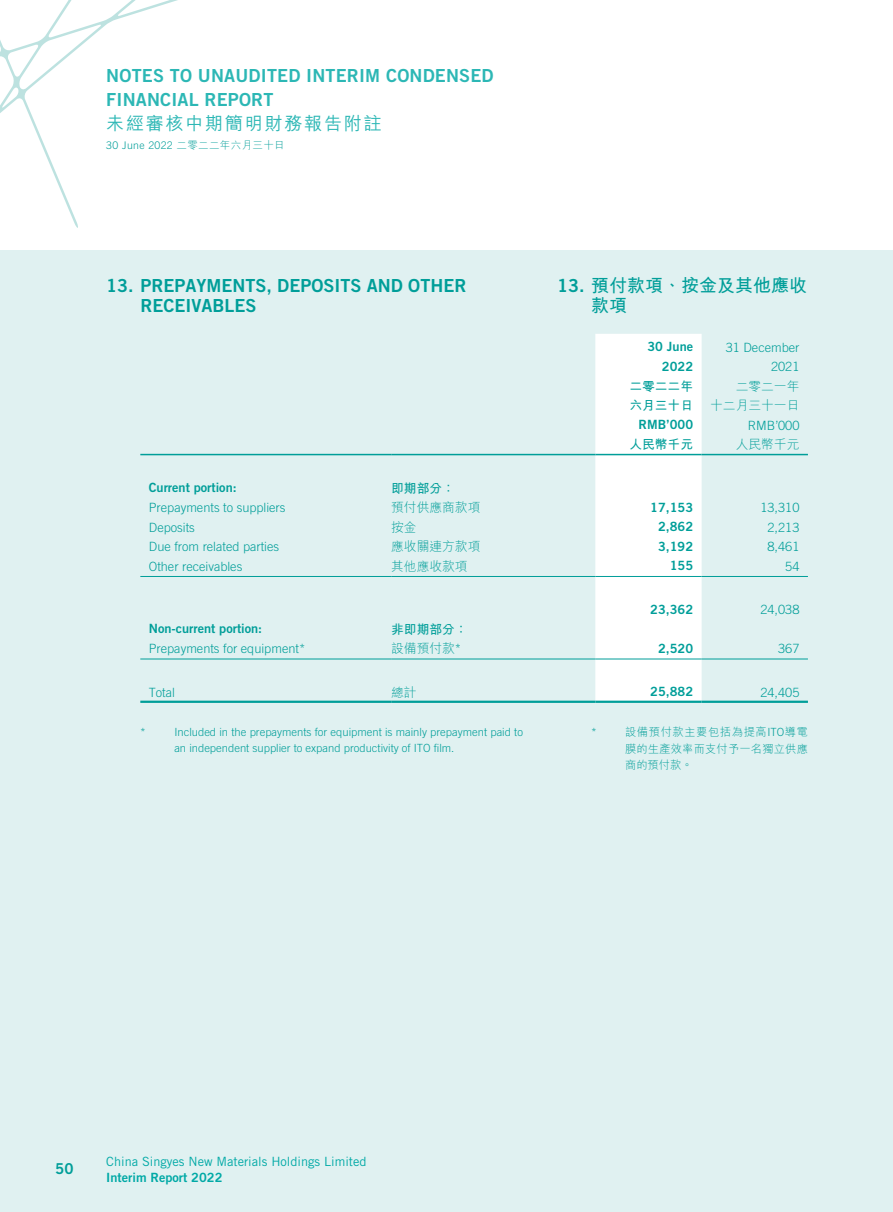
<style>
.page{position:relative;width:893px;height:1212px;background:#fff}
.page>*{position:absolute;margin:0;border:0;box-sizing:border-box;transform-origin:0 0}
.t1{font:18px/24px "Trade Gothic LT Std Bd 2";letter-spacing:.01em;color:#2cb7b5}
.t2{font:18px/19.5px "Trade Gothic LT Std Bd 2";color:#009e99}
.t3{font:700 18px/19.5px "M Hei HK";color:#009e99}
.t4{font:500 18px "M Hei HK";letter-spacing:.1em;color:#2cb7b5}
.t5{font:15px "Trade Gothic LT Std Bd 2";color:#009e99}
.t6{font:300 12.75px/19.5px "Trade Gothic LT Std";color:#009e99;text-align:right}
.t7{font:12.75px/19.5px "Trade Gothic LT Std Bd 2";color:#009e99;text-align:right}
.t8{font:300 12.75px/19.5px "M Hei HK";color:#009e99;text-align:right}
.t9{font:12.75px "Trade Gothic LT Std";color:#00a9a6}
.t10{font:700 12.75px/19.5px "M Hei HK";color:#009e99}
.t11{font:12.75px "Trade Gothic LT Std Bd 2";color:#00a9a6}
.t12{font:300 11.25px/16.5px "Trade Gothic LT Std";color:#009e99}
.t13{font:300 11.25px/16.5px "M Hei HK";letter-spacing:.015em;color:#009e99;text-align:justify}
.t14{font:300 10.5px "Trade Gothic LT Std";letter-spacing:.035em;color:#009e99}
.s1{font-family:"M Hei HK"}
.s2{font-family:"Trade Gothic LT Std Bd 2";font-weight:400}
.s3{font-family:"Trade Gothic LT Std"}
</style>
<div class="page">
<svg style="left:0;top:0;width:178px;height:228px"></svg>
<div style="left:0;top:251px;width:893px;height:961px;background:#e0f1f1"></div>
<div style="left:595px;top:334px;width:107px;height:367px;background:#fff"></div>
<hr style="left:140px;top:454px;width:251px;height:1px;background:#009e99">
<hr style="left:391px;top:454px;width:204px;height:1px;background:#009e99">
<hr style="left:595px;top:454px;width:107px;height:1px;background:#009e99">
<hr style="left:702px;top:454px;width:106px;height:1px;background:#009e99">
<hr style="left:140px;top:576px;width:251px;height:1px;background:#009e99">
<hr style="left:391px;top:576px;width:204px;height:1px;background:#009e99">
<hr style="left:595px;top:576px;width:107px;height:1px;background:#009e99">
<hr style="left:702px;top:576px;width:106px;height:1px;background:#009e99">
<hr style="left:140px;top:659px;width:251px;height:1px;background:#009e99">
<hr style="left:391px;top:659px;width:204px;height:1px;background:#009e99">
<hr style="left:595px;top:659px;width:107px;height:1px;background:#009e99">
<hr style="left:702px;top:659px;width:106px;height:1px;background:#009e99">
<hr style="left:140px;top:701px;width:251px;height:2px;background:#009e99">
<hr style="left:391px;top:701px;width:204px;height:2px;background:#009e99">
<hr style="left:595px;top:701px;width:107px;height:2px;background:#009e99">
<hr style="left:702px;top:701px;width:106px;height:2px;background:#009e99">
<h1 class="t1" style="left:106px;top:63px;width:389px">NOTES TO UNAUDITED INTERIM CONDENSED<br>FINANCIAL REPORT</h1>
<h1 class="t4" style="left:106px;top:110px;width:277px">未經審核中期簡明財務報告附註</h1>
<p class="t14" style="left:106px;top:139px;width:180px">30 June 2022 <span class="s1">二零二二年六月三十日</span></p>
<h1 class="t2" style="left:140px;top:276px;width:327px;text-indent:-34px">13. PREPAYMENTS, DEPOSITS AND OTHER<br>RECEIVABLES</h1>
<h1 class="t3" style="left:591px;top:275px;width:217px;text-indent:-34px"><span class="s2">13.</span> 預付款項、按金及其他應收款項</h1>
<p class="t7" style="left:647px;top:337px;width:47px">30 June<br>2022</p>
<p class="t6" style="left:726px;top:337px;width:75px">31 December<br>2021</p>
<p class="t10" style="left:629px;top:375px;width:65px">二零二二年六月三十日</p>
<p class="t8" style="left:710px;top:376px;width:91px">二零二一年<br>十二月三十一日</p>
<p class="t7" style="left:639px;top:415px;width:56px">RMB’000</p>
<p class="t6" style="left:748px;top:415px;width:53px">RMB’000</p>
<p class="t10" style="left:629px;top:434px;width:65px">人民幣千元</p>
<p class="t8" style="left:736px;top:434px;width:65px">人民幣千元</p>
<p class="t7" style="left:149px;top:478px;width:89px">Current portion:</p>
<p class="t10" style="left:391px;top:477px;width:65px">即期部分：</p>
<p class="t6" style="left:149px;top:498px;width:138px">Prepayments to suppliers</p>
<p class="t8" style="left:391px;top:498px;width:91px">預付供應商款項</p>
<p class="t7" style="left:650px;top:497px;width:44px">17,153</p>
<p class="t6" style="left:760px;top:498px;width:40px">13,310</p>
<p class="t6" style="left:149px;top:517px;width:48px">Deposits</p>
<p class="t8" style="left:391px;top:517px;width:27px">按金</p>
<p class="t7" style="left:658px;top:517px;width:37px">2,862</p>
<p class="t6" style="left:767px;top:517px;width:33px">2,213</p>
<p class="t6" style="left:149px;top:537px;width:132px">Due from related parties</p>
<p class="t8" style="left:391px;top:537px;width:91px">應收關連方款項</p>
<p class="t7" style="left:658px;top:536px;width:37px">3,192</p>
<p class="t6" style="left:767px;top:537px;width:33px">8,461</p>
<p class="t6" style="left:149px;top:556px;width:95px">Other receivables</p>
<p class="t8" style="left:391px;top:556px;width:78px">其他應收款項</p>
<p class="t7" style="left:670px;top:556px;width:25px">155</p>
<p class="t6" style="left:785px;top:556px;width:16px">54</p>
<p class="t7" style="left:650px;top:599px;width:44px">23,362</p>
<p class="t6" style="left:760px;top:600px;width:40px">24,038</p>
<p class="t7" style="left:149px;top:619px;width:115px">Non-current portion:</p>
<p class="t10" style="left:391px;top:618px;width:78px">非即期部分：</p>
<p class="t6" style="left:149px;top:639px;width:158px">Prepayments for equipment*</p>
<p class="t8" style="left:391px;top:639px;width:72px">設備預付款<span class="s3">*</span></p>
<p class="t7" style="left:658px;top:638px;width:37px">2,520</p>
<p class="t6" style="left:778px;top:639px;width:23px">367</p>
<p class="t6" style="left:149px;top:682px;width:28px">Total</p>
<p class="t8" style="left:391px;top:682px;width:27px">總計</p>
<p class="t7" style="left:650px;top:682px;width:44px">25,882</p>
<p class="t6" style="left:760px;top:682px;width:40px">24,405</p>
<p class="t12" style="left:140px;top:723px;width:7px">*</p>
<p class="t12" style="left:174px;top:723px;width:350px">Included in the prepayments for equipment is mainly prepayment paid to an independent supplier to expand productivity of ITO film.</p>
<p class="t12" style="left:591px;top:724px;width:7px">*</p>
<p class="t13" style="left:625px;top:724px;width:184px">設備預付款主要包括為提高<span class="s3">ITO</span>導電膜的生產效率而支付予一名獨立供應商的預付款。</p>
<p class="t5" style="left:55px;top:1160px;width:20px">50</p>
<p class="t9" style="left:106px;top:1154px;width:262px">China Singyes New Materials Holdings Limited</p>
<p class="t11" style="left:106px;top:1169px;width:118px">Interim Report 2022</p>
</div>
